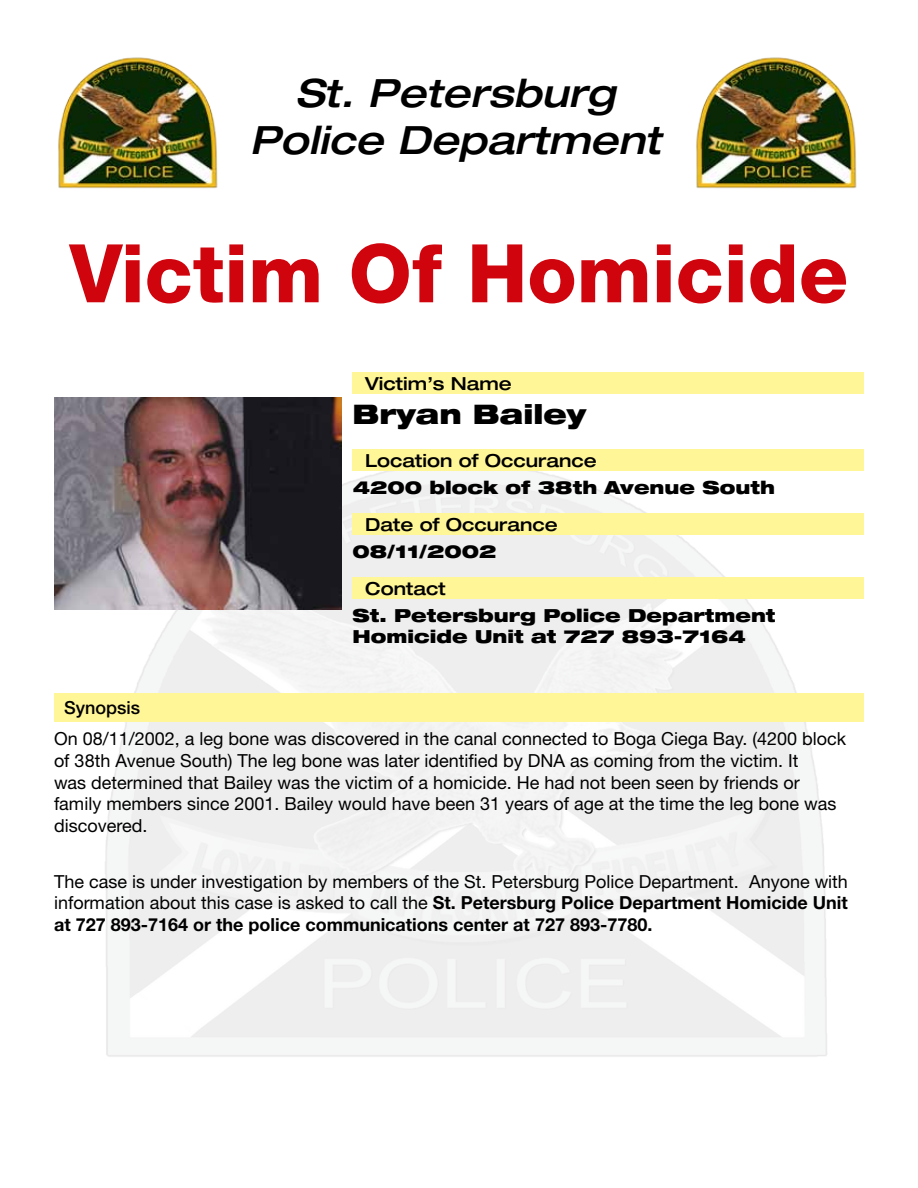
<style>
.page{position:relative;width:918px;height:1188px;background:#fff}
.page>*{position:absolute;margin:0;border:0;box-sizing:border-box;transform-origin:0 0}
.t1{font:800 81px "Helvetica Neue";color:#d0040d}
.t2{font:italic 500 expanded 39px/46.8px "Helvetica Neue";color:#000;text-align:center}
.t3{font:900 expanded 27px "Helvetica Neue";color:#000}
.t4{font:18px/21.6px "Helvetica Neue";color:#000}
.t5{font:900 expanded 18px/21.6px "Helvetica Neue";color:#000}
.t6{font:500 expanded 18px "Helvetica Neue";color:#000}
.t7{font:500 18px "Helvetica Neue";color:#000}
.s1{font-weight:700}
</style>
<div class="page">
<img style="left:54px;top:398px;width:288px;height:212px">
<div style="left:54px;top:693px;width:810px;height:28px;background:#fff797"></div>
<div style="left:352px;top:577px;width:512px;height:21px;background:#fff797"></div>
<div style="left:352px;top:513px;width:512px;height:22px;background:#fff797"></div>
<div style="left:352px;top:372px;width:512px;height:22px;background:#fff797"></div>
<div style="left:352px;top:450px;width:512px;height:21px;background:#fff797"></div>
<img style="left:58px;top:57px;width:160px;height:132px">
<img style="left:696px;top:57px;width:161px;height:132px">
<h2 class="t2" style="left:250px;top:69px;width:412px">St. Petersburg<br>Police Department</h2>
<h1 class="t1" style="left:70px;top:225px;width:780px">Victim Of Homicide</h1>
<p class="t6" style="left:365px;top:372px;width:148px">Victim’s Name</p>
<h3 class="t3" style="left:352px;top:397px;width:235px">Bryan Bailey</h3>
<p class="t6" style="left:365px;top:450px;width:233px">Location of Occurance</p>
<p class="t5" style="left:353px;top:476px;width:424px">4200 block of 38th Avenue South</p>
<p class="t6" style="left:365px;top:513px;width:194px">Date of Occurance</p>
<p class="t5" style="left:352px;top:540px;width:146px">08/11/2002</p>
<p class="t6" style="left:365px;top:577px;width:82px">Contact</p>
<p class="t7" style="left:64px;top:697px;width:78px">Synopsis</p>
<p class="t5" style="left:352px;top:604px;width:425px">St. Petersburg Police Department<br>Homicide Unit at 727 893-7164</p>
<p class="t4" style="left:54px;top:728px;width:794px">On 08/11/2002, a leg bone was discovered in the canal connected to Boga Ciega Bay. (4200 block of 38th Avenue South) The leg bone was later identified by DNA as coming from the victim. It<br>was determined that Bailey was the victim of a homicide. He had not been seen by friends or family members since 2001. Bailey would have been 31 years of age at the time the leg bone was discovered.</p>
<p class="t4" style="left:54px;top:870px;width:795px;text-align:justify">The case is under investigation by members of the St. Petersburg Police Department. Anyone with information about this case is asked to call the <span class="s1">St. Petersburg Police Department Homicide Unit at 727 893-7164 or the police communications center at 727 893-7780.</span></p>
</div>
